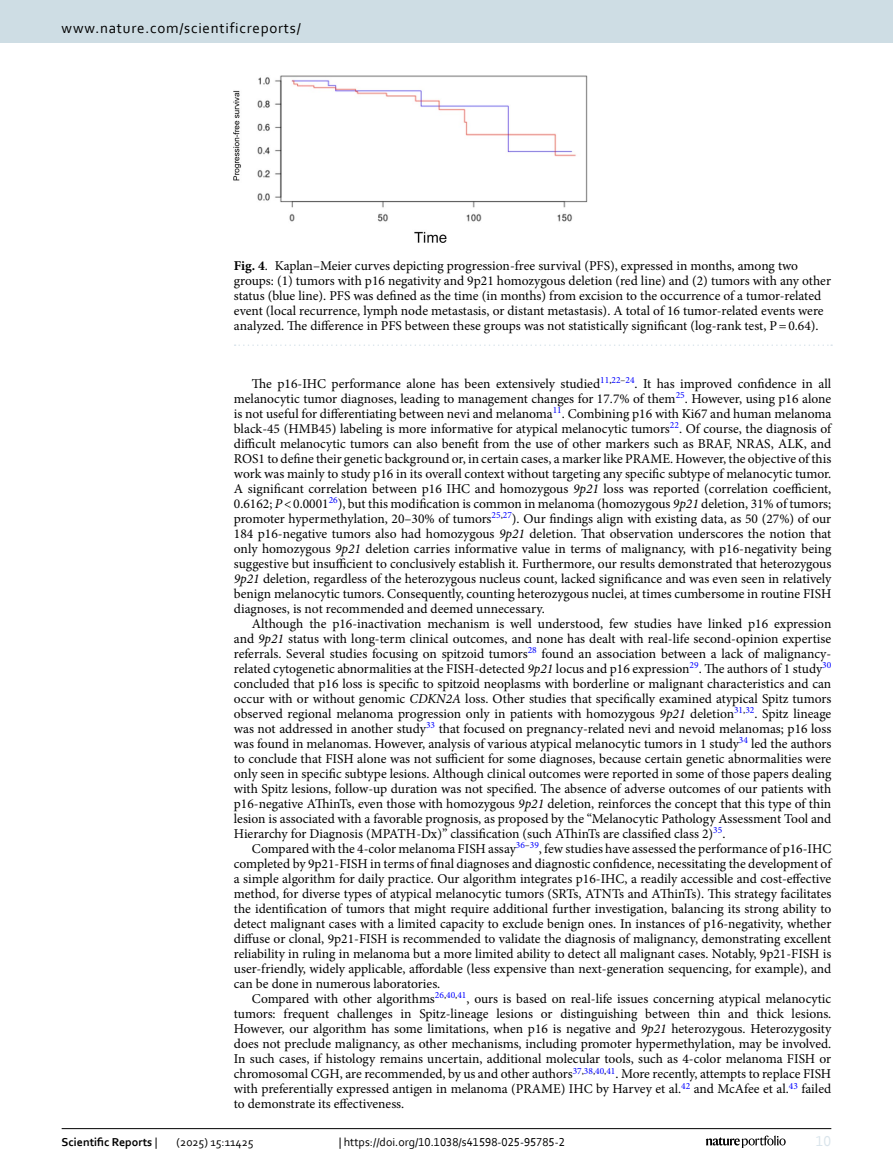
<style>
.page{position:relative;width:893px;height:1174px;background:#fff}
.page>*{position:absolute;margin:0;border:0;box-sizing:border-box;transform-origin:0 0}
.t1{font:15px "Corbel";letter-spacing:.05em;color:#000}
.t2{font:15px "Corbel";color:#d9e4eb}
.Body_Text_Indent{font:13.5px/15px "Minion Pro";color:#000;text-align:justify}
.Figure_Caption{font:13.5px/15px "Minion Pro";color:#000}
.t3{font:12px "Corbel";color:#000}
.t4{font:700 12px "Corbel";color:#000}
.s1{font-weight:700}
.s2{font-style:italic}
.s3{font-weight:400}
</style>
<div class="page">
<img style="left:234px;top:76px;width:353px;height:166px">
<svg style="left:235px;top:344px;width:597px;height:2px"></svg>
<hr style="left:62px;top:1128px;width:769px;height:1px;background:#000">
<svg style="left:706px;top:1135px;width:80px;height:12px"></svg>
<div style="left:0;top:0;width:893px;height:43px;background:#cedde4"></div>
<p class="t1" style="left:62px;top:18px;width:241px">www.nature.com/scientificreports/</p>
<p class="Figure_Caption" style="left:234px;top:258px;width:599px"><span class="s1">Fig. 4</span>. Kaplan–Meier curves depicting progression-free survival (PFS), expressed in months, among two groups: (1) tumors with p16 negativity and 9p21 homozygous deletion (red line) and (2) tumors with any other status (blue line). PFS was defined as the time (in months) from excision to the occurrence of a tumor-related event (local recurrence, lymph node metastasis, or distant metastasis). A total of 16 tumor-related events were analyzed. The difference in PFS between these groups was not statistically significant (log-rank test, P=0.64).</p>
<p class="Body_Text_Indent" style="left:234px;top:376px;width:599px;text-indent:18px">The p16-IHC performance alone has been extensively studied<sup>11</sup><sup>,</sup><sup>22</sup><sup>–</sup><sup>24</sup>. It has improved confidence in all melanocytic tumor diagnoses, leading to management changes for 17.7% of them<sup>25</sup>. However, using p16 alone is not useful for differentiating between nevi and melanoma<sup>11</sup>. Combining p16 with Ki67 and human melanoma black-45 (HMB45) labeling is more informative for atypical melanocytic tumors<sup>22</sup>. Of course, the diagnosis of difficult melanocytic tumors can also benefit from the use of other markers such as BRAF, NRAS, ALK, and ROS1 to define their genetic background or, in certain cases, a marker like PRAME. However, the objective of this work was mainly to study p16 in its overall context without targeting any specific subtype of melanocytic tumor.<br>A significant correlation between p16 IHC and homozygous <span class="s2">9p21</span> loss was reported (correlation coefficient, 0.6162; <span class="s2">P</span>&lt;0.0001<sup>26</sup>), but this modification is common in melanoma (homozygous <span class="s2">9p21</span> deletion, 31% of tumors; promoter hypermethylation, 20–30% of tumors<sup>25</sup><sup>,</sup><sup>27</sup>). Our findings align with existing data, as 50 (27%) of our 184 p16-negative tumors also had homozygous <span class="s2">9p21</span> deletion. That observation underscores the notion that only homozygous <span class="s2">9p21</span> deletion carries informative value in terms of malignancy, with p16-negativity being suggestive but insufficient to conclusively establish it. Furthermore, our results demonstrated that heterozygous <span class="s2">9p21</span> deletion, regardless of the heterozygous nucleus count, lacked significance and was even seen in relatively benign melanocytic tumors. Consequently, counting heterozygous nuclei, at times cumbersome in routine FISH diagnoses, is not recommended and deemed unnecessary.</p>
<p class="Body_Text_Indent" style="left:234px;top:616px;width:599px;text-indent:18px">Although the p16-inactivation mechanism is well understood, few studies have linked p16 expression and <span class="s2">9p21</span> status with long-term clinical outcomes, and none has dealt with real-life second-opinion expertise referrals. Several studies focusing on spitzoid tumors<sup>28</sup> found an association between a lack of malignancy&shy;related cytogenetic abnormalities at the FISH-detected <span class="s2">9p21</span> locus and p16 expression<sup>29</sup>. The authors of 1 study<sup>30 </sup>concluded that p16 loss is specific to spitzoid neoplasms with borderline or malignant characteristics and can occur with or without genomic <span class="s2">CDKN2A</span> loss. Other studies that specifically examined atypical Spitz tumors observed regional melanoma progression only in patients with homozygous <span class="s2">9p21</span> deletion<sup>31</sup><sup>,</sup><sup>32</sup>. Spitz lineage was not addressed in another study<sup>33</sup> that focused on pregnancy-related nevi and nevoid melanomas; p16 loss was found in melanomas. However, analysis of various atypical melanocytic tumors in 1 study<sup>34</sup> led the authors to conclude that FISH alone was not sufficient for some diagnoses, because certain genetic abnormalities were only seen in specific subtype lesions. Although clinical outcomes were reported in some of those papers dealing with Spitz lesions, follow-up duration was not specified. The absence of adverse outcomes of our patients with p16-negative AThinTs, even those with homozygous <span class="s2">9p21</span> deletion, reinforces the concept that this type of thin lesion is associated with a favorable prognosis, as proposed by the “Melanocytic Pathology Assessment Tool and Hierarchy for Diagnosis (MPATH-Dx)” classification (such AThinTs are classified class 2)<sup>35</sup>.</p>
<p class="Body_Text_Indent" style="left:234px;top:841px;width:599px;text-indent:18px">Compared with the 4-color melanoma FISH assay<sup>36</sup><sup>–</sup><sup>39</sup>, few studies have assessed the performance of p16-IHC completed by 9p21-FISH in terms of final diagnoses and diagnostic confidence, necessitating the development of a simple algorithm for daily practice. Our algorithm integrates p16-IHC, a readily accessible and cost-effective method, for diverse types of atypical melanocytic tumors (SRTs, ATNTs and AThinTs). This strategy facilitates the identification of tumors that might require additional further investigation, balancing its strong ability to detect malignant cases with a limited capacity to exclude benign ones. In instances of p16-negativity, whether diffuse or clonal, 9p21-FISH is recommended to validate the diagnosis of malignancy, demonstrating excellent reliability in ruling in melanoma but a more limited ability to detect all malignant cases. Notably, 9p21-FISH is user-friendly, widely applicable, affordable (less expensive than next-generation sequencing, for example), and can be done in numerous laboratories.</p>
<p class="Body_Text_Indent" style="left:234px;top:991px;width:599px;text-indent:18px">Compared with other algorithms<sup>26</sup><sup>,</sup><sup>40</sup><sup>,</sup><sup>41</sup>, ours is based on real-life issues concerning atypical melanocytic tumors: frequent challenges in Spitz-lineage lesions or distinguishing between thin and thick lesions.<br>However, our algorithm has some limitations, when p16 is negative and <span class="s2">9p21</span> heterozygous. Heterozygosity does not preclude malignancy, as other mechanisms, including promoter hypermethylation, may be involved.<br>In such cases, if histology remains uncertain, additional molecular tools, such as 4-color melanoma FISH or chromosomal CGH, are recommended, by us and other authors<sup>37</sup><sup>,</sup><sup>38</sup><sup>,</sup><sup>40</sup><sup>,</sup><sup>41</sup>. More recently, attempts to replace FISH with preferentially expressed antigen in melanoma (PRAME) IHC by Harvey et al.<sup>42</sup> and McAfee et al.<sup>43</sup> failed to demonstrate its effectiveness.</p>
<p class="t4" style="left:62px;top:1134px;width:97px">Scientific Reports <span class="s3">|</span></p>
<p class="t3" style="left:177px;top:1134px;width:78px">(2025) 15:11425</p>
<p class="t3" style="left:339px;top:1134px;width:228px">| https://doi.org/10.1038/s41598-025-95785-2</p>
<p class="t2" style="left:816px;top:1132px;width:17px">10</p>
</div>
